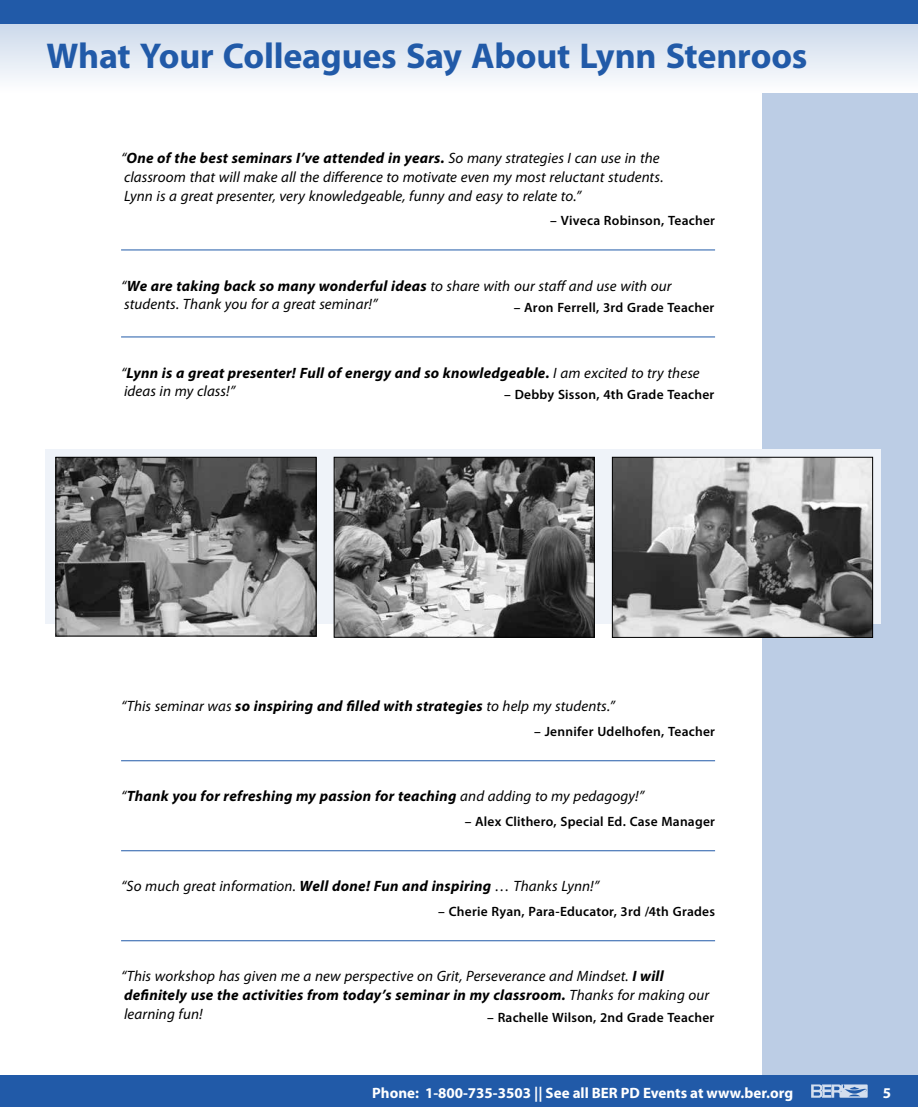
<style>
.page{position:relative;width:918px;height:1107px;background:#fff}
.page>*{position:absolute;margin:0;border:0;box-sizing:border-box;transform-origin:0 0}
.t1{font:700 36px "Myriad Pro";letter-spacing:-.005em;color:#215aa8}
.t2{font:italic 15px/18.8px "Myriad Pro";letter-spacing:.005em;color:#000}
.t3{font:italic 700 15px/18.8px "Myriad Pro";letter-spacing:.015em;color:#000}
.t4{font:700 15px "Myriad Pro";color:#fff}
.t5{font:600 13.5px "Myriad Pro";letter-spacing:.015em;color:#000}
.s1{font-weight:700}
.s2{font-weight:400}
</style>
<div class="page">
<div style="left:763px;top:0;width:155px;height:1107px;background:#bccde5"></div>
<div style="left:0;top:1076px;width:918px;height:31px;background:#215aa8"></div>
<svg style="left:811px;top:1084px;width:57px;height:14px"></svg>
<svg style="left:0;top:24px;width:918px;height:68px"></svg>
<div style="left:0;top:0;width:918px;height:24px;background:#215aa8"></div>
<hr style="left:121px;top:250px;width:594px;height:1px;background:#215aa8">
<hr style="left:121px;top:337px;width:594px;height:1px;background:#215aa8">
<hr style="left:121px;top:761px;width:594px;height:1px;background:#215aa8">
<hr style="left:121px;top:851px;width:594px;height:1px;background:#215aa8">
<hr style="left:121px;top:941px;width:594px;height:1px;background:#215aa8">
<svg style="left:45px;top:450px;width:835px;height:174px;fill:#eff3f9"></svg>
<img style="left:58px;top:459px;width:256px;height:175px">
<div style="left:56px;top:457px;width:260px;height:179px;border:1px solid #000"></div>
<img style="left:336px;top:459px;width:257px;height:177px">
<div style="left:334px;top:457px;width:261px;height:181px;border:1px solid #000"></div>
<img style="left:614px;top:459px;width:257px;height:177px">
<div style="left:612px;top:457px;width:261px;height:181px;border:1px solid #000"></div>
<h1 class="t1" style="left:46px;top:32px;width:762px">What Your Colleagues Say About Lynn Stenroos</h1>
<p class="t2" style="left:121px;top:148px;width:544px">“<span class="s1">One of the best seminars I’ve attended in years.</span> So many strategies I can use in the classroom that will make all the difference to motivate even my most reluctant students.<br>Lynn is a great presenter, very knowledgeable, funny and easy to relate to.”</p>
<p class="t5" style="left:550px;top:212px;width:166px">– Viveca Robinson, Teacher</p>
<p class="t2" style="left:121px;top:276px;width:552px">“<span class="s1">We are taking back so many wonderful ideas</span> to share with our staff and use with our students. Thank you for a great seminar!”</p>
<p class="t5" style="left:514px;top:299px;width:202px">– Aron Ferrell, 3rd Grade Teacher</p>
<p class="t3" style="left:121px;top:363px;width:580px"><span class="s2">“</span>Lynn is a great presenter! Full of energy and so knowledgeable. <span class="s2">I am excited to try these ideas in my class!”</span></p>
<p class="t5" style="left:504px;top:386px;width:212px">– Debby Sisson, 4th Grade Teacher</p>
<p class="t3" style="left:121px;top:697px;width:495px"><span class="s2">“This seminar was</span> so inspiring and filled with strategies <span class="s2">to help my students.”</span></p>
<p class="t5" style="left:534px;top:723px;width:182px">– Jennifer Udelhofen, Teacher</p>
<p class="t3" style="left:121px;top:787px;width:525px"><span class="s2">“</span>Thank you for refreshing my passion for teaching <span class="s2">and adding to my pedagogy!”</span></p>
<p class="t5" style="left:465px;top:813px;width:252px">– Alex Clithero, Special Ed. Case Manager</p>
<p class="t2" style="left:121px;top:877px;width:480px">“So much great information. <span class="s1">Well done! Fun and inspiring</span> … Thanks Lynn!”</p>
<p class="t5" style="left:438px;top:903px;width:278px">– Cherie Ryan, Para-Educator, 3rd /4th Grades</p>
<p class="t2" style="left:121px;top:967px;width:590px">“This workshop has given me a new perspective on Grit, Perseverance and Mindset. <span class="s1">I will definitely use the activities from today’s seminar in my classroom.</span> Thanks for making our learning fun!</p>
<p class="t5" style="left:487px;top:1009px;width:229px">– Rachelle Wilson, 2nd Grade Teacher</p>
<p class="t4" style="left:372px;top:1083px;width:422px">Phone: 1-800-735-3503 || See all BER PD Events at www.ber.org</p>
<p class="t4" style="left:883px;top:1083px;width:10px">5</p>
</div>
